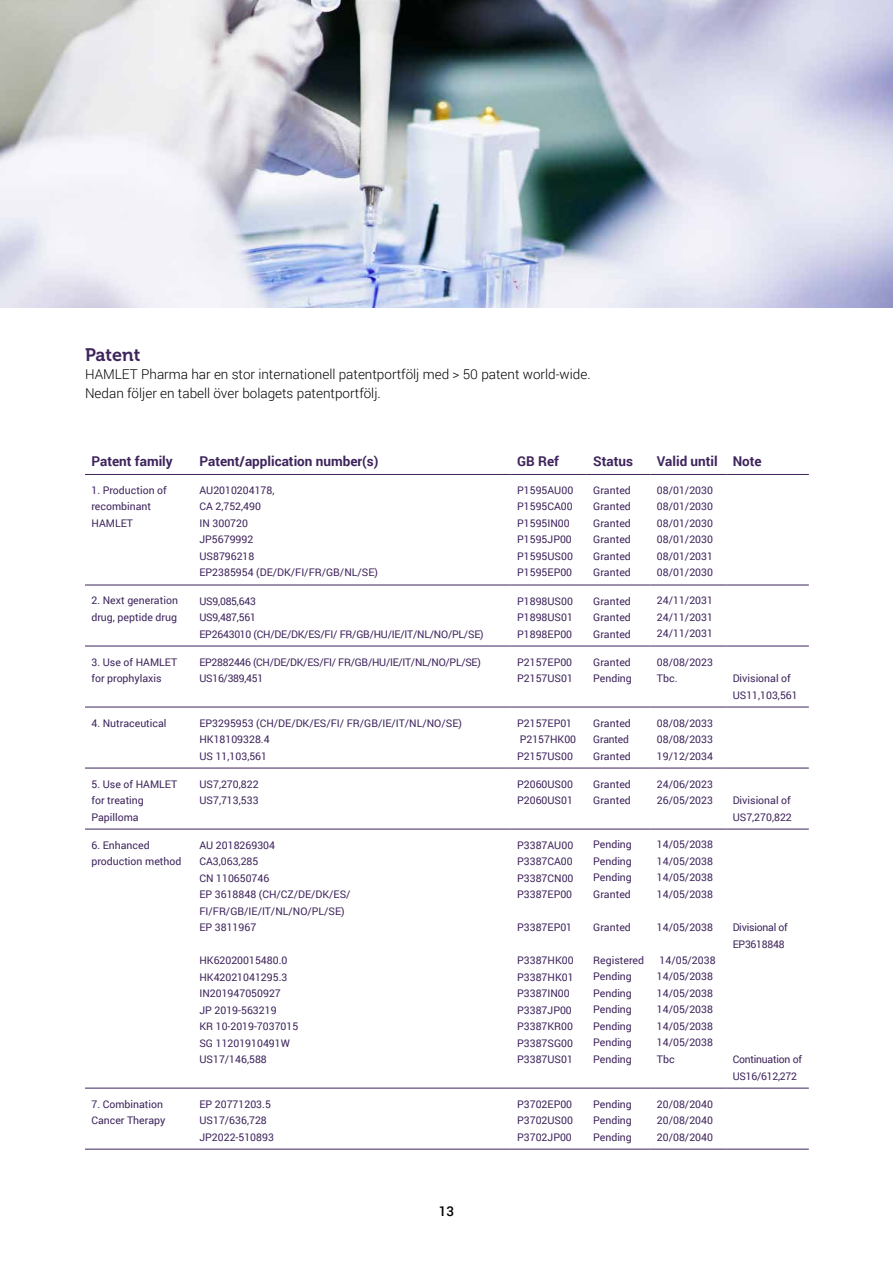
<style>
.page{position:relative;width:893px;height:1263px;background:#fff}
.page>*{position:absolute;margin:0;border:0;box-sizing:border-box;transform-origin:0 0}
.t1{font:18px "Museo 700";color:#3e245c}
.t2{font:300 13.5px/18.8px "Roboto";color:#000}
.t3{font:700 13.5px "Roboto";color:#3e245c}
.t4{font:500 13.5px "Roboto";color:#000}
.t5{font:10.5px/16.5px "Roboto";color:#3e245c}
.t6{font:10.5px/16.5px "Roboto";letter-spacing:-.02em;color:#3e245c}
.t7{font:10.5px/16.5px "Roboto";letter-spacing:-.025em;color:#3e245c}
</style>
<div class="page">
<hr style="left:85px;top:474px;width:108px;height:1px;background:#3e245c">
<hr style="left:193px;top:474px;width:318px;height:1px;background:#3e245c">
<hr style="left:511px;top:474px;width:76px;height:1px;background:#3e245c">
<hr style="left:587px;top:474px;width:64px;height:1px;background:#3e245c">
<hr style="left:651px;top:474px;width:75px;height:1px;background:#3e245c">
<hr style="left:726px;top:474px;width:83px;height:1px;background:#3e245c">
<hr style="left:85px;top:585px;width:108px;height:1px;background:#3e245c">
<hr style="left:193px;top:585px;width:318px;height:1px;background:#3e245c">
<hr style="left:511px;top:585px;width:76px;height:1px;background:#3e245c">
<hr style="left:587px;top:585px;width:64px;height:1px;background:#3e245c">
<hr style="left:651px;top:585px;width:75px;height:1px;background:#3e245c">
<hr style="left:726px;top:585px;width:83px;height:1px;background:#3e245c">
<hr style="left:85px;top:646px;width:108px;height:1px;background:#3e245c">
<hr style="left:193px;top:646px;width:318px;height:1px;background:#3e245c">
<hr style="left:511px;top:646px;width:76px;height:1px;background:#3e245c">
<hr style="left:587px;top:646px;width:64px;height:1px;background:#3e245c">
<hr style="left:651px;top:646px;width:75px;height:1px;background:#3e245c">
<hr style="left:726px;top:646px;width:83px;height:1px;background:#3e245c">
<hr style="left:85px;top:707px;width:108px;height:1px;background:#3e245c">
<hr style="left:193px;top:707px;width:318px;height:1px;background:#3e245c">
<hr style="left:511px;top:707px;width:76px;height:1px;background:#3e245c">
<hr style="left:587px;top:707px;width:64px;height:1px;background:#3e245c">
<hr style="left:651px;top:707px;width:75px;height:1px;background:#3e245c">
<hr style="left:726px;top:707px;width:83px;height:1px;background:#3e245c">
<hr style="left:85px;top:768px;width:108px;height:1px;background:#3e245c">
<hr style="left:193px;top:768px;width:318px;height:1px;background:#3e245c">
<hr style="left:511px;top:768px;width:76px;height:1px;background:#3e245c">
<hr style="left:587px;top:768px;width:64px;height:1px;background:#3e245c">
<hr style="left:651px;top:768px;width:75px;height:1px;background:#3e245c">
<hr style="left:726px;top:768px;width:83px;height:1px;background:#3e245c">
<hr style="left:85px;top:829px;width:108px;height:1px;background:#3e245c">
<hr style="left:193px;top:829px;width:318px;height:1px;background:#3e245c">
<hr style="left:511px;top:829px;width:76px;height:1px;background:#3e245c">
<hr style="left:587px;top:829px;width:64px;height:1px;background:#3e245c">
<hr style="left:651px;top:829px;width:75px;height:1px;background:#3e245c">
<hr style="left:726px;top:829px;width:83px;height:1px;background:#3e245c">
<hr style="left:85px;top:1088px;width:108px;height:1px;background:#3e245c">
<hr style="left:193px;top:1088px;width:318px;height:1px;background:#3e245c">
<hr style="left:511px;top:1088px;width:76px;height:1px;background:#3e245c">
<hr style="left:587px;top:1088px;width:64px;height:1px;background:#3e245c">
<hr style="left:651px;top:1088px;width:75px;height:1px;background:#3e245c">
<hr style="left:726px;top:1088px;width:83px;height:1px;background:#3e245c">
<hr style="left:85px;top:1149px;width:108px;height:1px;background:#3e245c">
<hr style="left:193px;top:1149px;width:318px;height:1px;background:#3e245c">
<hr style="left:511px;top:1149px;width:76px;height:1px;background:#3e245c">
<hr style="left:587px;top:1149px;width:64px;height:1px;background:#3e245c">
<hr style="left:651px;top:1149px;width:75px;height:1px;background:#3e245c">
<hr style="left:726px;top:1149px;width:83px;height:1px;background:#3e245c">
<img style="left:0;top:0;width:893px;height:307px">
<h1 class="t1" style="left:85px;top:344px;width:57px">Patent</h1>
<p class="t2" style="left:85px;top:365px;width:507px">HAMLET Pharma har en stor internationell patentportfölj med &gt; 50 patent world-wide.<br>Nedan följer en tabell över bolagets patentportfölj.</p>
<p class="t3" style="left:91px;top:452px;width:83px">Patent family</p>
<p class="t3" style="left:199px;top:452px;width:181px">Patent/application number(s)</p>
<p class="t3" style="left:517px;top:452px;width:43px">GB Ref</p>
<p class="t3" style="left:593px;top:452px;width:41px">Status</p>
<p class="t3" style="left:657px;top:452px;width:106px">Valid until Note</p>
<p class="t5" style="left:91px;top:482px;width:77px">1. Production of recombinant<br>HAMLET</p>
<p class="t5" style="left:199px;top:482px;width:180px">AU2010204178,<br>CA 2,752,490<br>IN 300720<br>JP5679992<br>US8796218<br>EP2385954 (DE/DK/FI/FR/GB/NL/SE)</p>
<p class="t5" style="left:517px;top:482px;width:58px">P1595AU00<br>P1595CA00<br>P1595IN00<br>P1595JP00<br>P1595US00<br>P1595EP00</p>
<p class="t5" style="left:593px;top:481px;width:39px;text-align:justify">Granted Granted Granted Granted Granted Granted</p>
<p class="t5" style="left:657px;top:481px;width:58px;text-align:justify">08/01/2030<br>08/01/2030<br>08/01/2030<br>08/01/2030<br>08/01/2031<br>08/01/2030</p>
<p class="t5" style="left:91px;top:592px;width:88px">2. Next generation drug, peptide drug</p>
<p class="t6" style="left:199px;top:592px;width:286px">US9,085,643<br>US9,487,561<br>EP2643010 (CH/DE/DK/ES/FI/ FR/GB/HU/IE/IT/NL/NO/PL/SE)</p>
<p class="t5" style="left:517px;top:592px;width:57px;text-align:justify">P1898US00<br>P1898US01<br>P1898EP00</p>
<p class="t5" style="left:593px;top:592px;width:39px;text-align:justify">Granted Granted Granted</p>
<p class="t5" style="left:657px;top:592px;width:58px;text-align:justify">24/11/2031<br>24/11/2031<br>24/11/2031</p>
<p class="t5" style="left:91px;top:653px;width:87px">3. Use of HAMLET for prophylaxis</p>
<p class="t7" style="left:199px;top:653px;width:283px">EP2882446 (CH/DE/DK/ES/FI/ FR/GB/HU/IE/IT/NL/NO/PL/SE)<br>US16/389,451</p>
<p class="t5" style="left:517px;top:653px;width:57px">P2157EP00<br>P2157US01</p>
<p class="t5" style="left:593px;top:653px;width:40px">Granted<br>Pending</p>
<p class="t5" style="left:657px;top:653px;width:58px">08/08/2023<br>Tbc.</p>
<p class="t5" style="left:733px;top:670px;width:67px">Divisional of<br>US11,103,561</p>
<p class="t5" style="left:91px;top:714px;width:77px">4. Nutraceutical</p>
<p class="t5" style="left:199px;top:714px;width:264px">EP3295953 (CH/DE/DK/ES/FI/ FR/GB/IE/IT/NL/NO/SE)<br>HK18109328.4<br>US 11,103,561</p>
<p class="t5" style="left:517px;top:714px;width:61px">P2157EP01<br>P2157HK00<br>P2157US00</p>
<p class="t5" style="left:593px;top:714px;width:39px">Granted<br>Granted<br>Granted</p>
<p class="t5" style="left:657px;top:714px;width:58px;text-align:justify">08/08/2033<br>08/08/2033<br>19/12/2034</p>
<p class="t5" style="left:91px;top:775px;width:87px">5. Use of HAMLET for treating<br>Papilloma</p>
<p class="t5" style="left:199px;top:775px;width:61px">US7,270,822<br>US7,713,533</p>
<p class="t5" style="left:517px;top:775px;width:57px">P2060US00<br>P2060US01</p>
<p class="t5" style="left:593px;top:775px;width:39px">Granted<br>Granted</p>
<p class="t5" style="left:657px;top:775px;width:58px">24/06/2023<br>26/05/2023</p>
<p class="t5" style="left:91px;top:836px;width:92px">6. Enhanced production method</p>
<p class="t5" style="left:199px;top:836px;width:153px">AU 2018269304<br>CA3,063,285<br>CN 110650746<br>EP 3618848 (CH/CZ/DE/DK/ES/<br>FI/FR/GB/IE/IT/NL/NO/PL/SE)<br>EP 3811967</p>
<p class="t5" style="left:199px;top:952px;width:100px">HK62020015480.0<br>HK42021041295.3<br>IN201947050927<br>JP 2019-563219<br>KR 10-2019-7037015<br>SG 11201910491W<br>US17/146,588</p>
<p class="t5" style="left:517px;top:836px;width:58px;text-align:justify">P3387AU00<br>P3387CA00<br>P3387CN00<br>P3387EP00</p>
<p class="t5" style="left:517px;top:919px;width:57px">P3387EP01</p>
<p class="t5" style="left:517px;top:952px;width:58px">P3387HK00<br>P3387HK01<br>P3387IN00<br>P3387JP00<br>P3387KR00<br>P3387SG00<br>P3387US01</p>
<p class="t5" style="left:593px;top:836px;width:40px;text-align:justify">Pending Pending Pending Granted</p>
<p class="t5" style="left:593px;top:918px;width:39px">Granted</p>
<p class="t5" style="left:593px;top:951px;width:52px">Registered<br>Pending<br>Pending<br>Pending<br>Pending<br>Pending<br>Pending</p>
<p class="t5" style="left:657px;top:836px;width:58px;text-align:justify">14/05/2038<br>14/05/2038<br>14/05/2038<br>14/05/2038</p>
<p class="t5" style="left:657px;top:918px;width:58px">14/05/2038</p>
<p class="t5" style="left:657px;top:951px;width:60px">14/05/2038<br>14/05/2038<br>14/05/2038<br>14/05/2038<br>14/05/2038<br>14/05/2038<br>Tbc</p>
<p class="t5" style="left:91px;top:1095px;width:75px">7. Combination<br>Cancer Therapy</p>
<p class="t5" style="left:199px;top:1095px;width:76px">EP 20771203.5<br>US17/636,728<br>JP2022-510893</p>
<p class="t5" style="left:517px;top:1095px;width:57px;text-align:justify">P3702EP00<br>P3702US00<br>P3702JP00</p>
<p class="t5" style="left:593px;top:1095px;width:40px;text-align:justify">Pending Pending Pending</p>
<p class="t5" style="left:657px;top:1095px;width:58px;text-align:justify">20/08/2040<br>20/08/2040<br>20/08/2040</p>
<p class="t5" style="left:733px;top:792px;width:61px">Divisional of<br>US7,270,822</p>
<p class="t6" style="left:733px;top:919px;width:57px">Divisional of<br>EP3618848</p>
<p class="t6" style="left:733px;top:1051px;width:71px">Continuation of<br>US16/612,272</p>
<p class="t4" style="left:439px;top:1202px;width:17px">13</p>
</div>
